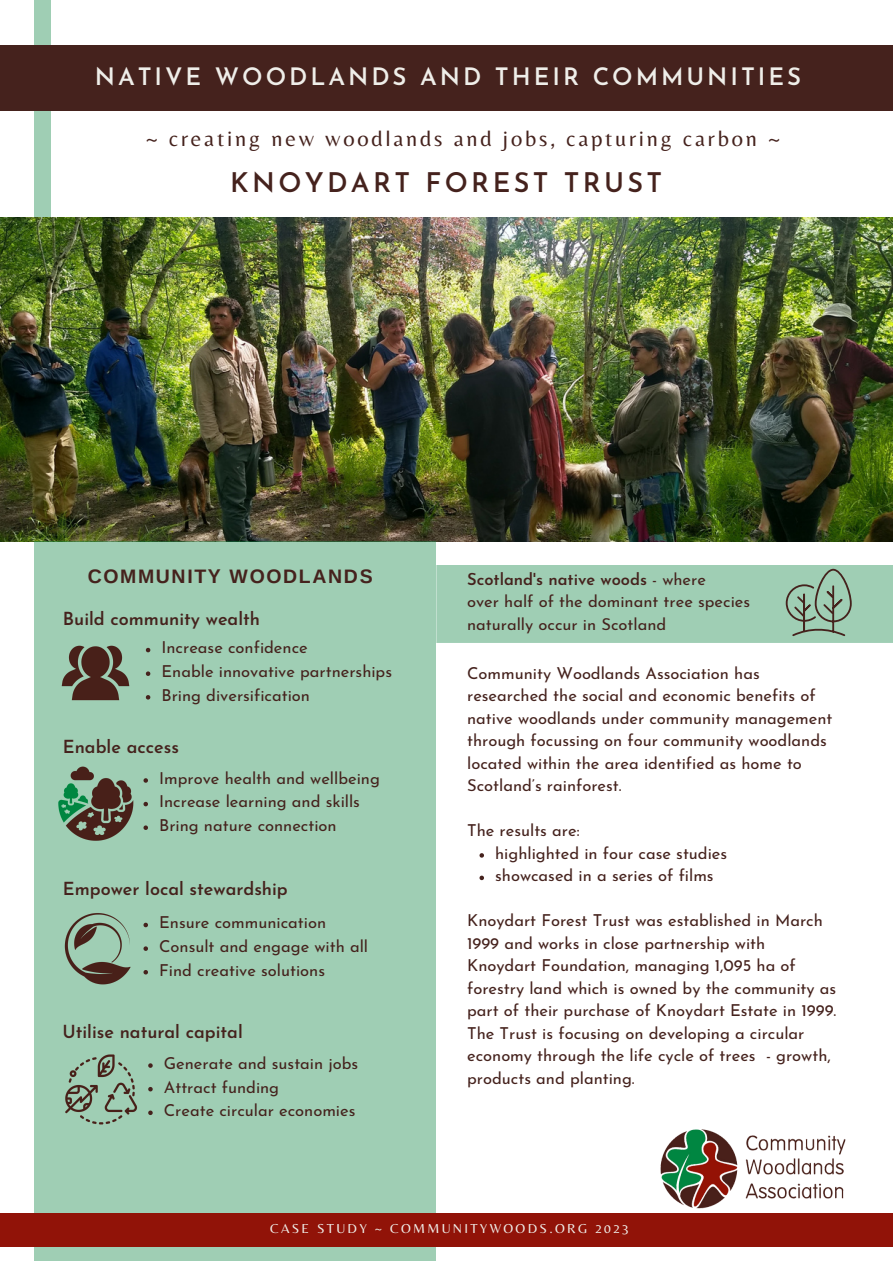
<style>
.page{position:relative;width:893px;height:1264px;background:#fff}
.page>*{position:absolute;margin:0;border:0;box-sizing:border-box;transform-origin:0 0}
.t1{font:600 27px "Josefin Sans";letter-spacing:.125em;color:#45221d}
.t2{font:600 24px "Josefin Sans";letter-spacing:.125em;color:#efeee9}
.t3{font:22.5px "Belleza";letter-spacing:.125em;color:#45221d}
.t4{font:700 19.5px "Arimo";letter-spacing:.085em;color:#45221d}
.t5{font:600 18px "Josefin Sans";color:#45221d}
.t6{font:16.5px/22.5px "Josefin Sans";color:#45221d}
.t7{font:13.5px "Belleza";letter-spacing:.17em;color:#efeee9}
.s1{font-weight:600}
</style>
<div class="page">
<div style="left:34px;top:0;width:17px;height:401px;background:#9fceb4"></div>
<img style="left:0;top:217px;width:892px;height:324px">
<div style="left:0;top:45px;width:892px;height:66px;background:#45221d"></div>
<div style="left:34px;top:541px;width:402px;height:719px;background:#9fceb4"></div>
<div style="left:0;top:1213px;width:892px;height:34px;background:#911308"></div>
<img style="left:660px;top:1129px;width:186px;height:79px">
<img style="left:65px;top:1054px;width:72px;height:71px">
<img style="left:61px;top:645px;width:69px;height:56px">
<img style="left:58px;top:766px;width:76px;height:75px">
<img style="left:64px;top:913px;width:67px;height:71px">
<svg style="left:479px;top:853px;width:5px;height:4px"></svg>
<svg style="left:479px;top:875px;width:5px;height:5px"></svg>
<svg style="left:146px;top:648px;width:4px;height:4px"></svg>
<svg style="left:146px;top:671px;width:4px;height:5px"></svg>
<svg style="left:146px;top:695px;width:4px;height:4px"></svg>
<svg style="left:143px;top:778px;width:5px;height:4px"></svg>
<svg style="left:143px;top:801px;width:5px;height:5px"></svg>
<svg style="left:143px;top:825px;width:5px;height:5px"></svg>
<svg style="left:143px;top:922px;width:5px;height:5px"></svg>
<svg style="left:143px;top:946px;width:5px;height:4px"></svg>
<svg style="left:143px;top:970px;width:5px;height:4px"></svg>
<svg style="left:148px;top:1063px;width:5px;height:4px"></svg>
<svg style="left:148px;top:1087px;width:5px;height:4px"></svg>
<svg style="left:148px;top:1110px;width:5px;height:5px"></svg>
<div style="left:436px;top:565px;width:456px;height:77px;background:#9fceb4"></div>
<h2 class="t2" style="left:95px;top:67px;width:707px">NATIVE WOODLANDS AND THEIR COMMUNITIES</h2>
<h3 class="t3" style="left:146px;top:125px;width:636px">~ creating new woodlands and jobs, capturing carbon ~</h3>
<h1 class="t1" style="left:230px;top:172px;width:433px">KNOYDART FOREST TRUST</h1>
<p class="t4" style="left:88px;top:565px;width:286px">COMMUNITY WOODLANDS</p>
<p class="t5" style="left:63px;top:611px;width:199px">Build community wealth</p>
<p class="t6" style="left:161px;top:637px;width:232px;line-height:23.5px">Increase confidence<br>Enable innovative partnerships<br>Bring diversification</p>
<p class="t5" style="left:63px;top:739px;width:117px">Enable access</p>
<p class="t6" style="left:159px;top:768px;width:222px;line-height:23.5px">Improve health and wellbeing<br>Increase learning and skills<br>Bring nature connection</p>
<p class="t5" style="left:63px;top:881px;width:226px">Empower local stewardship</p>
<p class="t6" style="left:159px;top:912px;width:210px;line-height:23.5px">Ensure communication<br>Consult and engage with all<br>Find creative solutions</p>
<p class="t5" style="left:62px;top:1024px;width:182px">Utilise natural capital</p>
<p class="t6" style="left:164px;top:1053px;width:196px;line-height:23.5px">Generate and sustain jobs<br>Attract funding<br>Create circular economies</p>
<p class="t6" style="left:467px;top:569px;width:284px"><span class="s1">Scotland's native woods</span> - where<br>over half of the dominant tree species naturally occur in Scotland</p>
<p class="t6" style="left:467px;top:663px;width:367px">Community Woodlands Association has researched the social and economic benefits of native woodlands under community management through focussing on four community woodlands located within the area identified as home to Scotland’s rainforest.</p>
<p class="t6" style="left:467px;top:821px;width:114px">The results are:</p>
<p class="t6" style="left:495px;top:843px;width:233px">highlighted in four case studies showcased in a series of films</p>
<p class="t6" style="left:467px;top:910px;width:370px">Knoydart Forest Trust was established in March 1999 and works in close partnership with Knoydart Foundation, managing 1,095 ha of forestry land which is owned by the community as part of their purchase of Knoydart Estate in 1999.<br>The Trust is focusing on developing a circular economy through the life cycle of trees - growth, products and planting.</p>
<p class="t7" style="left:270px;top:1220px;width:360px">CASE STUDY ~ COMMUNITYWOODS.ORG 2023</p>
</div>
